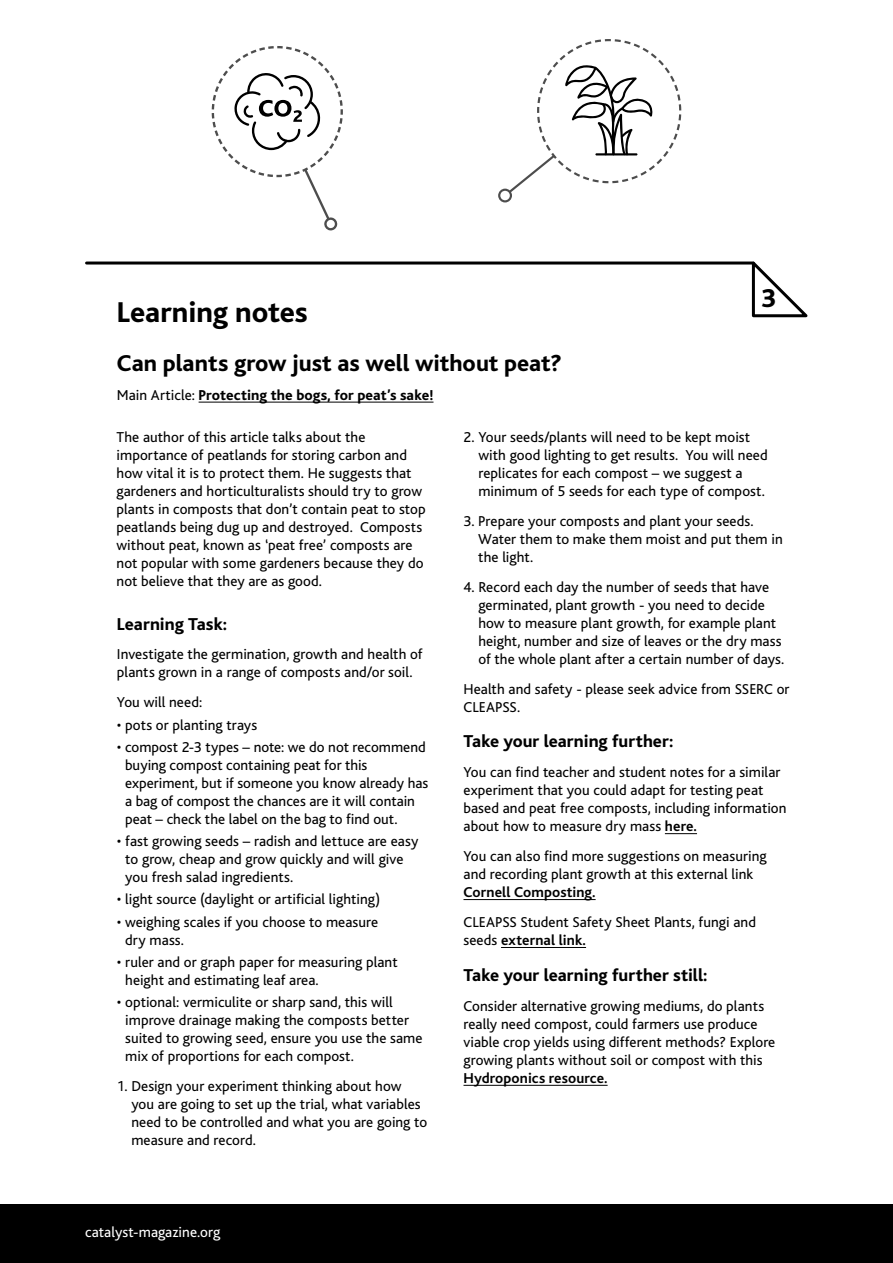
<style>
.page{position:relative;width:893px;height:1263px;background:#fff}
.page>*{position:absolute;margin:0;border:0;box-sizing:border-box;transform-origin:0 0}
.t1{font:800 30px "Bliss";letter-spacing:-.005em;color:#000}
.t2{font:800 27px "Bliss";color:#000}
.t3{font:800 24px "Bliss";color:#000}
.t4{font:800 18px "Bliss";color:#000}
.t5{font:15px/18px "Bliss";letter-spacing:.005em;color:#000}
.t6{font:800 15px "Bliss";letter-spacing:.005em;color:#000}
.t7{font:700 15px "Bliss";letter-spacing:.005em;color:#000}
.t8{font:15px "Bliss";color:#fff}
.s1{font-weight:400}
.s2{font-weight:700}
</style>
<div class="page">
<hr style="left:665px;top:833px;width:32px;height:1px;background:#000">
<hr style="left:463px;top:899px;width:133px;height:1px;background:#000">
<hr style="left:501px;top:947px;width:85px;height:1px;background:#000">
<hr style="left:463px;top:1085px;width:145px;height:1px;background:#000">
<hr style="left:87px;top:261px;width:666px;height:3px;background:#000">
<svg style="left:750px;top:261px;width:58px;height:57px"></svg>
<hr style="left:199px;top:402px;width:234px;height:1px;background:#000">
<div style="left:0;top:1205px;width:893px;height:58px;background:#000"></div>
<svg style="left:212px;top:46px;width:131px;height:184px"></svg>
<svg style="left:498px;top:39px;width:183px;height:163px"></svg>
<hr style="left:595px;top:153px;width:42px;height:2px;background:#000">
<h1 class="t1" style="left:117px;top:296px;width:193px">Learning notes</h1>
<h3 class="t3" style="left:117px;top:350px;width:446px">Can plants grow just as well without peat?</h3>
<p class="t6" style="left:117px;top:387px;width:318px"><span class="s1">Main Article:</span> Protecting the bogs, for peat’s sake!</p>
<h2 class="t2" style="left:761px;top:285px;width:16px">3</h2>
<p class="t5" style="left:117px;top:428px;width:311px">The author of this article talks about the importance of peatlands for storing carbon and how vital it is to protect them. He suggests that gardeners and horticulturalists should try to grow plants in composts that don’t contain peat to stop peatlands being dug up and destroyed. Composts without peat, known as ‘peat free’ composts are not popular with some gardeners because they do not believe that they are as good.</p>
<p class="t4" style="left:117px;top:614px;width:112px">Learning Task:</p>
<p class="t5" style="left:117px;top:646px;width:307px">Investigate the germination, growth and health of plants grown in a range of composts and/or soil.</p>
<p class="t5" style="left:117px;top:694px;width:87px">You will need:</p>
<p class="t5" style="left:117px;top:716px;width:142px">• pots or planting trays</p>
<p class="t5" style="left:125px;top:738px;width:305px;text-indent:-8px">• compost 2-3 types – note: we do not recommend buying compost containing peat for this experiment, but if someone you know already has a bag of compost the chances are it will contain peat – check the label on the bag to find out.</p>
<p class="t5" style="left:125px;top:832px;width:295px;text-indent:-8px">• fast growing seeds – radish and lettuce are easy to grow, cheap and grow quickly and will give you fresh salad ingredients.</p>
<p class="t5" style="left:117px;top:891px;width:265px">• light source (daylight or artificial lighting)</p>
<p class="t5" style="left:125px;top:913px;width:254px;text-indent:-8px">• weighing scales if you choose to measure dry mass.</p>
<p class="t5" style="left:125px;top:953px;width:274px;text-indent:-8px">• ruler and or graph paper for measuring plant height and estimating leaf area.</p>
<p class="t5" style="left:125px;top:993px;width:299px;text-indent:-8px">• optional: vermiculite or sharp sand, this will improve drainage making the composts better suited to growing seed, ensure you use the same mix of proportions for each compost.</p>
<p class="t5" style="left:131px;top:1077px;width:297px;text-indent:-14px">1. Design your experiment thinking about how you are going to set up the trial, what variables need to be controlled and what you are going to measure and record.</p>
<p class="t8" style="left:85px;top:1224px;width:137px">catalyst-magazine.org</p>
<p class="t5" style="left:478px;top:428px;width:291px;text-indent:-15px">2. Your seeds/plants will need to be kept moist with good lighting to get results. You will need replicates for each compost – we suggest a minimum of 5 seeds for each type of compost.</p>
<p class="t5" style="left:478px;top:512px;width:306px;text-indent:-15px">3. Prepare your composts and plant your seeds.<br>Water them to make them moist and put them in the light.</p>
<p class="t5" style="left:478px;top:578px;width:308px;text-indent:-15px">4. Record each day the number of seeds that have germinated, plant growth - you need to decide how to measure plant growth, for example plant height, number and size of leaves or the dry mass of the whole plant after a certain number of days.</p>
<p class="t5" style="left:463px;top:680px;width:328px">Health and safety - please seek advice from SSERC or<br>CLEAPSS.</p>
<p class="t4" style="left:463px;top:732px;width:211px">Take your learning further:</p>
<p class="t5" style="left:463px;top:764px;width:325px">You can find teacher and student notes for a similar experiment that you could adapt for testing peat based and peat free composts, including information about how to measure dry mass <span class="s2">here.</span></p>
<p class="t5" style="left:463px;top:848px;width:305px">You can also find more suggestions on measuring and recording plant growth at this external link</p>
<p class="t7" style="left:463px;top:884px;width:134px">Cornell Composting.</p>
<p class="t5" style="left:463px;top:914px;width:294px">CLEAPSS Student Safety Sheet Plants, fungi and seeds <span class="s2">external link.</span></p>
<p class="t4" style="left:463px;top:966px;width:246px">Take your learning further still:</p>
<p class="t5" style="left:463px;top:997px;width:313px">Consider alternative growing mediums, do plants really need compost, could farmers use produce viable crop yields using different methods? Explore growing plants without soil or compost with this</p>
<p class="t7" style="left:463px;top:1070px;width:146px">Hydroponics resource.</p>
</div>
